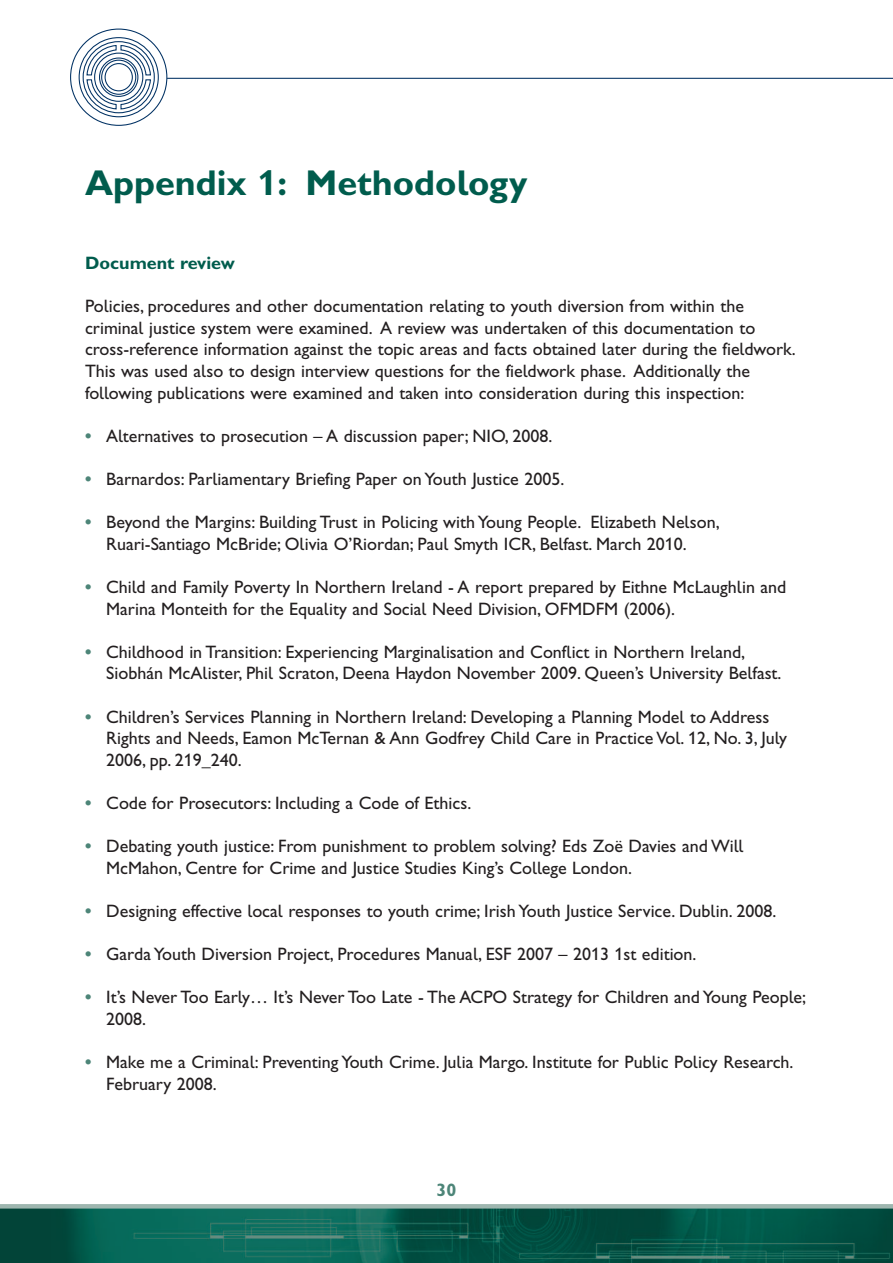
<style>
.page{position:relative;width:893px;height:1263px;background:#fff}
.page>*{position:absolute;margin:0;border:0;box-sizing:border-box;transform-origin:0 0}
.t1{font:36px "Gill Sans Hta Bold Plain";color:#005c4d}
.t2{font:18px/21.6px "Gill Sans Hta";color:#231f20}
.t3{font:18px "Gill Sans Hta Bold Plain";color:#005c4d}
.t4{font:18px "Gill Sans Hta Bold Plain";color:#4d8578}
.s1{font-family:"Gill Sans Hta Bold Plain";color:#4d8578}
</style>
<div class="page">
<hr style="left:167px;top:78px;width:726px;height:1px;background:#003163">
<div style="left:83px;top:41px;width:72px;height:72px;border:1px solid #003163;border-radius:50%"></div>
<div style="left:79px;top:37px;width:80px;height:80px;border:1px solid #003163;border-radius:50%"></div>
<svg style="left:86px;top:44px;width:66px;height:66px"></svg>
<img style="left:0;top:1208px;width:893px;height:55px">
<hr style="left:0;top:1204px;width:893px;height:4px;background:#9eb6af">
<h1 class="t1" style="left:85px;top:170px;width:444px">Appendix 1: Methodology</h1>
<p class="t3" style="left:85px;top:257px;width:151px">Document review</p>
<p class="t2" style="left:85px;top:297px;width:712px">Policies, procedures and other documentation relating to youth diversion from within the criminal justice system were examined. A review was undertaken of this documentation to cross-reference information against the topic areas and facts obtained later during the fieldwork.<br>This was used also to design interview questions for the fieldwork phase. Additionally the following publications were examined and taken into consideration during this inspection:</p>
<p class="t2" style="left:85px;top:427px;width:469px"><span class="s1">•</span> Alternatives to prosecution – A discussion paper; NIO, 2008.</p>
<p class="t2" style="left:85px;top:470px;width:481px"><span class="s1">•</span> Barnardos: Parliamentary Briefing Paper on Youth Justice 2005.</p>
<p class="t2" style="left:106px;top:513px;width:615px;text-indent:-21px"><span class="s1">•</span> Beyond the Margins: Building Trust in Policing with Young People. Elizabeth Nelson,<br>Ruari-Santiago McBride; Olivia O’Riordan; Paul Smyth ICR, Belfast. March 2010.</p>
<p class="t2" style="left:106px;top:578px;width:682px;text-indent:-21px"><span class="s1">•</span> Child and Family Poverty In Northern Ireland - A report prepared by Eithne McLaughlin and<br>Marina Monteith for the Equality and Social Need Division, OFMDFM (2006).</p>
<p class="t2" style="left:106px;top:643px;width:677px;text-indent:-21px"><span class="s1">•</span> Childhood in Transition: Experiencing Marginalisation and Conflict in Northern Ireland,<br>Siobhán McAlister, Phil Scraton, Deena Haydon November 2009. Queen’s University Belfast.</p>
<p class="t2" style="left:106px;top:707px;width:682px;text-indent:-21px"><span class="s1">•</span> Children’s Services Planning in Northern Ireland: Developing a Planning Model to Address<br>Rights and Needs, Eamon McTernan &amp; Ann Godfrey Child Care in Practice Vol. 12, No. 3, July<br>2006, pp. 219_240.</p>
<p class="t2" style="left:85px;top:794px;width:388px"><span class="s1">•</span> Code for Prosecutors: Including a Code of Ethics.</p>
<p class="t2" style="left:106px;top:837px;width:639px;text-indent:-21px"><span class="s1">•</span> Debating youth justice: From punishment to problem solving? Eds Zoë Davies and Will<br>McMahon, Centre for Crime and Justice Studies King’s College London.</p>
<p class="t2" style="left:85px;top:902px;width:693px"><span class="s1">•</span> Designing effective local responses to youth crime; Irish Youth Justice Service. Dublin. 2008.</p>
<p class="t2" style="left:85px;top:945px;width:613px"><span class="s1">•</span> Garda Youth Diversion Project, Procedures Manual, ESF 2007 – 2013 1st edition.</p>
<p class="t2" style="left:106px;top:988px;width:701px;text-indent:-21px"><span class="s1">•</span> It’s Never Too Early… It’s Never Too Late - The ACPO Strategy for Children and Young People;<br>2008.</p>
<p class="t2" style="left:106px;top:1053px;width:689px;text-indent:-21px"><span class="s1">•</span> Make me a Criminal: Preventing Youth Crime. Julia Margo. Institute for Public Policy Research.<br>February 2008.</p>
<p class="t4" style="left:437px;top:1184px;width:21px">30</p>
</div>
